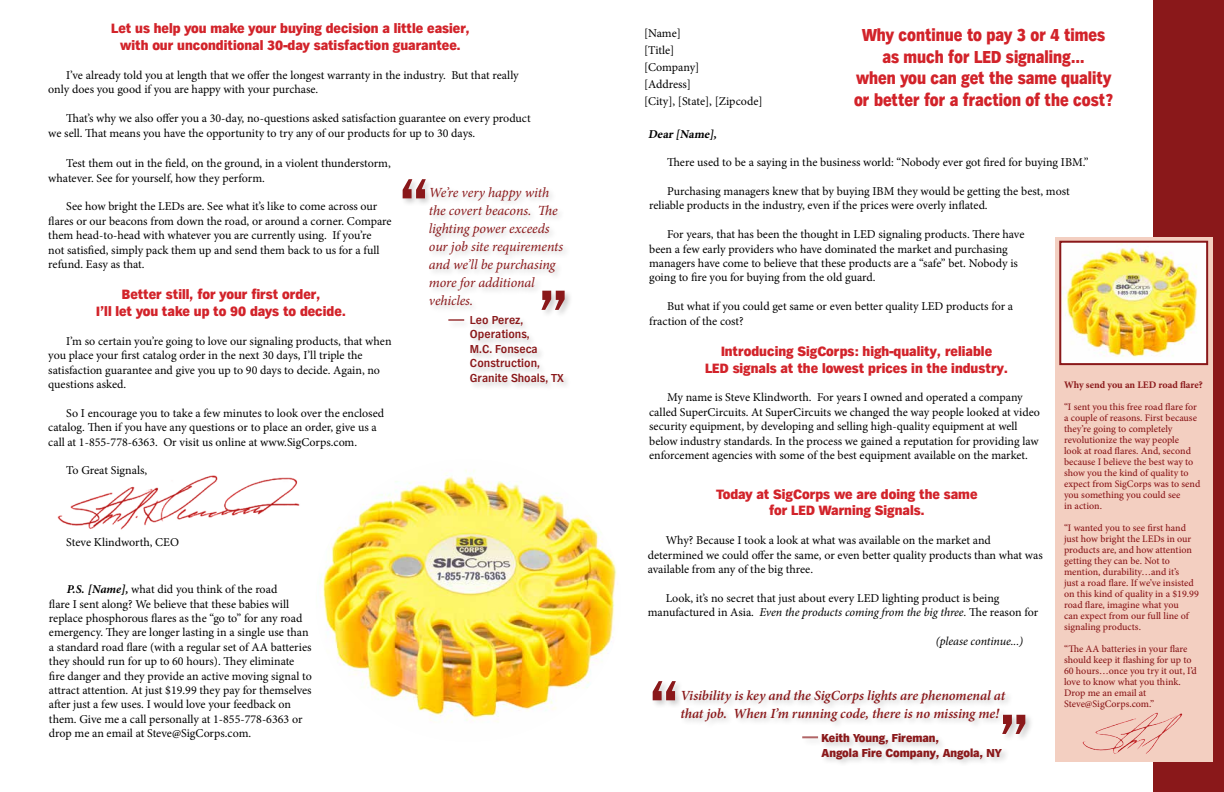
<style>
.page{position:relative;width:1224px;height:792px;background:#fff}
.page>*{position:absolute;margin:0;border:0;box-sizing:border-box;transform-origin:0 0}
.t1{font:900 60px "TV Nord EF";color:#8a181a}
.t2{font:800 18px/21.6px "TV Nord EF";color:#d2232a;text-align:center;scale:.9 1}
.t3{font:800 14px/16.8px "TV Nord EF";color:#d2232a;text-align:center}
.t4{font:italic 14px/18px "Minion Pro";letter-spacing:-.01em;color:#8a181a}
.t5{font:italic 600 14px/18px "Minion Pro";letter-spacing:-.005em;color:#8a181a}
.t6{font:12px/14.4px "Minion Pro";letter-spacing:-.005em;color:#000}
.t7{font:700 12px/14.4px "TV Nord EF";color:#8a181a}
.t8{font:800 12px/14.4px "TV Nord EF";color:#8a181a}
.t9{font:italic 12px "Minion Pro";letter-spacing:-.01em;color:#000}
.t10{font:italic 700 12px "Minion Pro";color:#000}
.t11{font:500 10px/11px "Minion Pro";letter-spacing:-.005em;color:#8a181a}
.t12{font:700 10px "Minion Pro";letter-spacing:-.005em;color:#8a181a}
.s1{font-weight:700;font-style:italic}
.s2{font-style:italic}
</style>
<div class="page">
<img style="left:57px;top:475px;width:243px;height:55px">
<div style="left:1153px;top:0;width:71px;height:792px;background:#8a181a"></div>
<div style="left:1055px;top:237px;width:158px;height:525px;background:#f3cfc1"></div>
<img style="left:1062px;top:244px;width:143px;height:118px">
<div style="left:1059px;top:241px;width:149px;height:124px;border:2px solid #8a181a"></div>
<img style="left:1082px;top:712px;width:101px;height:42px">
<div style="left:401px;top:178px;width:173px;height:214px;background:#000;opacity:.2"></div>
<svg style="left:448px;top:319px;width:16px;height:2px"></svg>
<div style="left:651px;top:680px;width:383px;height:88px;background:#000;opacity:.2"></div>
<svg style="left:802px;top:736px;width:16px;height:2px"></svg>
<img style="left:320px;top:470px;width:297px;height:252px">
<p class="t3" style="left:111px;top:21px;width:360px">Let us help you make your buying decision a little easier, with our unconditional 30-day satisfaction guarantee.</p>
<p class="t6" style="left:48px;top:68px;width:472px;text-indent:18px">I’ve already told you at length that we offer the longest warranty in the industry. But that really only does you good if you are happy with your purchase.</p>
<p class="t6" style="left:48px;top:111px;width:484px;text-indent:18px">That’s why we also offer you a 30-day, no-questions asked satisfaction guarantee on every product we sell. That means you have the opportunity to try any of our products for up to 30 days.</p>
<p class="t6" style="left:48px;top:156px;width:344px;text-indent:18px">Test them out in the field, on the ground, in a violent thunderstorm, whatever. See for yourself, how they perform.</p>
<p class="t6" style="left:48px;top:200px;width:345px;text-indent:18px">See how bright the LEDs are. See what it’s like to come across our flares or our beacons from down the road, or around a corner. Compare them head-to-head with whatever you are currently using. If you’re<br>not satisfied, simply pack them up and send them back to us for a full refund. Easy as that.</p>
<p class="t3" style="left:96px;top:286px;width:251px">Better still, for your first order,<br>I’ll let you take up to 90 days to decide.</p>
<p class="t6" style="left:48px;top:334px;width:345px;text-indent:18px">I’m so certain you’re going to love our signaling products, that when you place your first catalog order in the next 30 days, I’ll triple the satisfaction guarantee and give you up to 90 days to decide. Again, no questions asked.</p>
<p class="t6" style="left:48px;top:406px;width:337px;text-indent:18px">So I encourage you to take a few minutes to look over the enclosed catalog. Then if you have any questions or to place an order, give us a call at 1-855-778-6363. Or visit us online at www.SigCorps.com.</p>
<p class="t6" style="left:66px;top:464px;width:82px">To Great Signals,</p>
<h1 class="t1" style="left:398px;top:168px;width:33px">“</h1>
<p class="t4" style="left:429px;top:184px;width:136px">We’re very happy with the covert beacons. The lighting power exceeds our job site requirements and we’ll be purchasing more for additional vehicles.</p>
<p class="t7" style="left:470px;top:313px;width:95px">Leo Perez,<br>Operations,<br>M.C. Fonseca<br>Construction,<br>Granite Shoals, TX</p>
<h1 class="t1" style="left:538px;top:280px;width:33px">”</h1>
<p class="t6" style="left:66px;top:536px;width:114px">Steve Klindworth, CEO</p>
<p class="t6" style="left:49px;top:582px;width:264px;text-indent:18px"><span class="s1">P.S. [Name],</span> what did you think of the road<br>flare I sent along? We believe that these babies will replace phosphorous flares as the “go to” for any road emergency. They are longer lasting in a single use than a standard road flare (with a regular set of AA batteries they should run for up to 60 hours). They eliminate fire danger and they provide an active moving signal to attract attention. At just $19.99 they pay for themselves after just a few uses. I would love your feedback on them. Give me a call personally at 1-855-778-6363 or drop me an email at Steve@SigCorps.com.</p>
<p class="t6" style="left:644px;top:24px;width:120px;line-height:17.1px">[Name]<br>[Title]<br>[Company]<br>[Address]<br>[City], [State], [Zipcode]</p>
<p class="t10" style="left:648px;top:126px;width:73px">Dear[Name],</p>
<h2 class="t2" style="left:854px;top:25px;width:290px">Why continue to pay 3 or 4 times as much for LED signaling…<br>when you can get the same quality or better for a fraction of the cost?</h2>
<p class="t6" style="left:667px;top:155px;width:423px">There used to be a saying in the business world: “Nobody ever got fired for buying IBM.”</p>
<p class="t6" style="left:649px;top:184px;width:422px;text-indent:18px">Purchasing managers knew that by buying IBM they would be getting the best, most reliable products in the industry, even if the prices were overly inflated.</p>
<p class="t6" style="left:649px;top:227px;width:377px;text-indent:18px">For years, that has been the thought in LED signaling products. There have been a few early providers who have dominated the market and purchasing managers have come to believe that these products are a “safe” bet. Nobody is going to fire you for buying from the old guard.</p>
<p class="t6" style="left:649px;top:299px;width:366px;text-indent:18px">But what if you could get same or even better quality LED products for a fraction of the cost?</p>
<p class="t3" style="left:705px;top:343px;width:305px">Introducing SigCorps: high-quality, reliable<br>LED signals at the lowest prices in the industry.</p>
<p class="t6" style="left:649px;top:391px;width:392px;text-indent:18px">My name is Steve Klindworth. For years I owned and operated a company called SuperCircuits. At SuperCircuits we changed the way people looked at video security equipment, by developing and selling high-quality equipment at well below industry standards. In the process we gained a reputation for providing law enforcement agencies with some of the best equipment available on the market.</p>
<p class="t12" style="left:1064px;top:378px;width:140px">Why send you an LED road flare?</p>
<p class="t11" style="left:1064px;top:401px;width:138px">“I sent you this free road flare for a couple of reasons. First because they’re going to completely revolutionize the way people<br>look at road flares. And, second because I believe the best way to show you the kind of quality to expect from SigCorps was to send you something you could see<br>in action.</p>
<p class="t11" style="left:1064px;top:522px;width:136px">“I wanted you to see first hand just how bright the LEDs in our products are, and how attention getting they can be. Not to mention, durability…and it’s<br>just a road flare. If we’ve insisted on this kind of quality in a $19.99 road flare, imagine what you<br>can expect from our full line of signaling products.</p>
<p class="t11" style="left:1064px;top:643px;width:134px">“The AA batteries in your flare should keep it flashing for up to<br>60 hours…once you try it out, I’d love to know what you think.<br>Drop me an email at<br>Steve@SigCorps.com.”</p>
<p class="t3" style="left:716px;top:486px;width:263px">Today at SigCorps we are doing the same for LED Warning Signals.</p>
<p class="t6" style="left:648px;top:533px;width:397px;text-indent:18px">Why? Because I took a look at what was available on the market and determined we could offer the same, or even better quality products than what was available from any of the big three.</p>
<p class="t6" style="left:648px;top:591px;width:392px;text-indent:18px">Look, it’s no secret that just about every LED lighting product is being manufactured in Asia. <span class="s2">Even the products coming from the big three.</span> The reason for</p>
<p class="t9" style="left:936px;top:633px;width:89px">(please continue...)</p>
<h1 class="t1" style="left:648px;top:670px;width:33px">“</h1>
<p class="t5" style="left:680px;top:687px;width:326px">Visibility is key and the SigCorps lights are phenomenal at that job. When I’m running code, there is no missing me!</p>
<p class="t8" style="left:822px;top:731px;width:182px">Keith Young, Fireman,<br>Angola Fire Company, Angola, NY</p>
<h1 class="t1" style="left:998px;top:704px;width:33px">”</h1>
</div>
